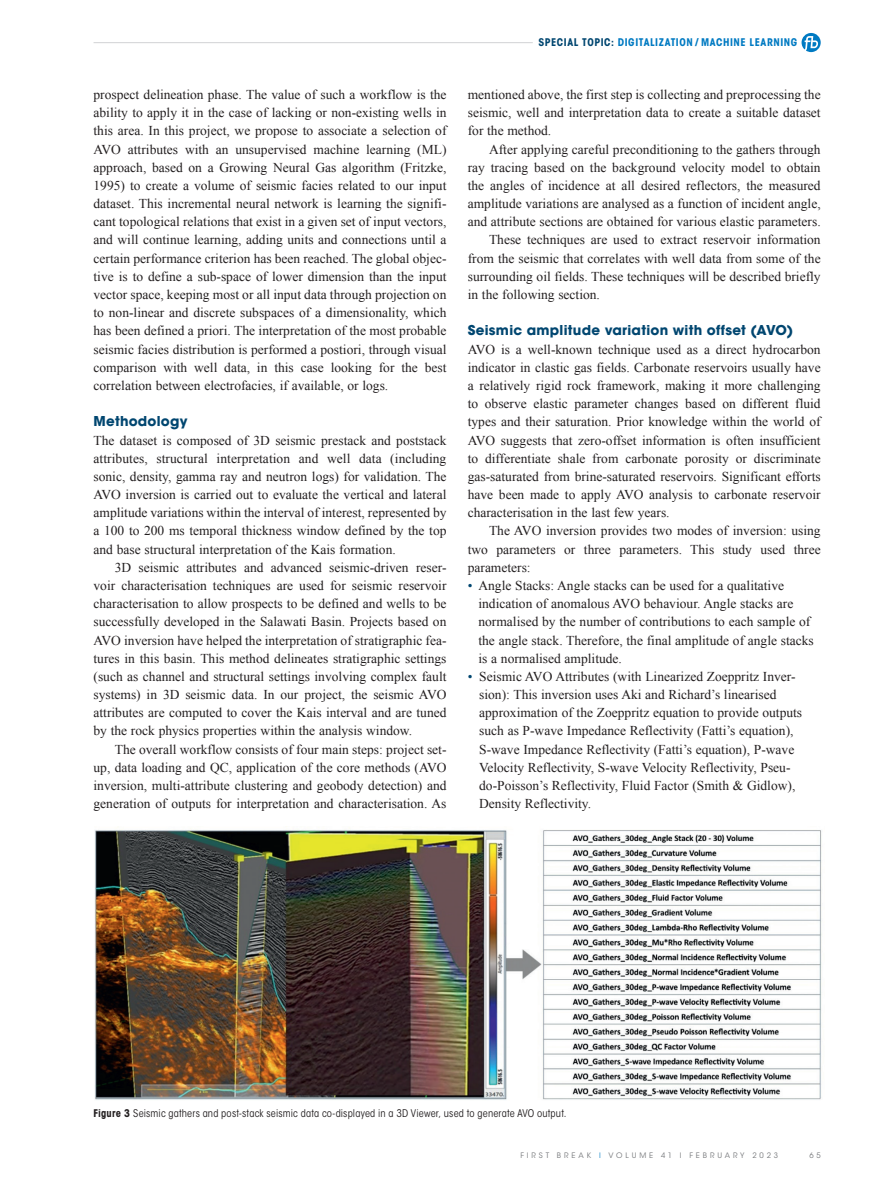
<style>
.page{position:relative;width:893px;height:1191px;background:#fff}
.page>*{position:absolute;margin:0;border:0;box-sizing:border-box;transform-origin:0 0}
._00-FB_BODY_indent{font:13.5px/18.1px "Times New Roman";color:#231f20;text-align:justify}
._00-FB_BODY{font:13.5px/18.1px "Times New Roman";color:#231f20;text-align:justify}
._00-FB_BODY_list{font:13.5px/18.1px "Times New Roman";color:#231f20}
._02-HEADER_2{font:700 13.5px "ITC Avant Garde Std";letter-spacing:.02em;color:#004670}
._06-CAPTION_black{font:condensed 10.5px "ITC Avant Garde Std";letter-spacing:.015em;color:#231f20}
.t1{font:700 condensed 10.5px "ITC Avant Garde Std";letter-spacing:.055em;color:#007ac2}
.t2{font:7.5px "ITC Avant Garde Std";letter-spacing:.385em;color:#787a7d}
.s1{color:#004670}
.s2{font-weight:700}
.s3{color:#1c8acb}
</style>
<div class="page">
<hr style="left:94px;top:42px;width:439px;height:1px;background:#d1d2d4">
<svg style="left:801px;top:33px;width:20px;height:19px"></svg>
<img style="left:95px;top:826px;width:727px;height:274px">
<p class="_00-FB_BODY_indent" style="left:94px;top:85px;width:354px">prospect delineation phase. The value of such a workflow is the ability to apply it in the case of lacking or non-existing wells in this area. In this project, we propose to associate a selection of AVO attributes with an unsupervised machine learning (ML) approach, based on a Growing Neural Gas algorithm (Fritzke, 1995) to create a volume of seismic facies related to our input dataset. This incremental neural network is learning the signifi&shy;cant topological relations that exist in a given set of input vectors, and will continue learning, adding units and connections until a certain performance criterion has been reached. The global objec&shy;tive is to define a sub-space of lower dimension than the input vector space, keeping most or all input data through projection on to non-linear and discrete subspaces of a dimensionality, which has been defined a priori. The interpretation of the most probable seismic facies distribution is performed a postiori, through visual comparison with well data, in this case looking for the best correlation between electrofacies, if available, or logs.</p>
<p class="_02-HEADER_2" style="left:94px;top:412px;width:95px">Methodology</p>
<p class="_00-FB_BODY" style="left:94px;top:431px;width:354px">The dataset is composed of 3D seismic prestack and poststack attributes, structural interpretation and well data (including sonic, density, gamma ray and neutron logs) for validation. The AVO inversion is carried out to evaluate the vertical and lateral amplitude variations within the interval of interest, represented by a 100 to 200 ms temporal thickness window defined by the top and base structural interpretation of the Kais formation.</p>
<p class="_00-FB_BODY_indent" style="left:94px;top:558px;width:354px;text-indent:21px">3D seismic attributes and advanced seismic-driven reser&shy;voir characterisation techniques are used for seismic reservoir characterisation to allow prospects to be defined and wells to be successfully developed in the Salawati Basin. Projects based on AVO inversion have helped the interpretation of stratigraphic fea&shy;tures in this basin. This method delineates stratigraphic settings (such as channel and structural settings involving complex fault systems) in 3D seismic data. In our project, the seismic AVO attributes are computed to cover the Kais interval and are tuned by the rock physics properties within the analysis window.</p>
<p class="_00-FB_BODY_indent" style="left:94px;top:740px;width:354px;text-indent:21px">The overall workflow consists of four main steps: project set&shy;up, data loading and QC, application of the core methods (AVO inversion, multi-attribute clustering and geobody detection) and generation of outputs for interpretation and characterisation. As</p>
<p class="t1" style="left:538px;top:36px;width:260px"><span class="s1">SPECIAL TOPIC:</span> DIGITALIZATION / MACHINE LEARNING</p>
<p class="_00-FB_BODY_indent" style="left:468px;top:85px;width:354px">mentioned above, the first step is collecting and preprocessing the seismic, well and interpretation data to create a suitable dataset for the method.</p>
<p class="_00-FB_BODY_indent" style="left:468px;top:140px;width:354px;text-indent:21px">After applying careful preconditioning to the gathers through ray tracing based on the background velocity model to obtain the angles of incidence at all desired reflectors, the measured amplitude variations are analysed as a function of incident angle, and attribute sections are obtained for various elastic parameters.</p>
<p class="_00-FB_BODY_indent" style="left:468px;top:231px;width:354px;text-indent:21px">These techniques are used to extract reservoir information from the seismic that correlates with well data from some of the surrounding oil fields. These techniques will be described briefly in the following section.</p>
<p class="_02-HEADER_2" style="left:468px;top:322px;width:327px">Seismic amplitude variation with offset (AVO)</p>
<p class="_00-FB_BODY" style="left:468px;top:340px;width:354px">AVO is a well-known technique used as a direct hydrocarbon indicator in clastic gas fields. Carbonate reservoirs usually have a relatively rigid rock framework, making it more challenging to observe elastic parameter changes based on different fluid types and their saturation. Prior knowledge within the world of AVO suggests that zero-offset information is often insufficient to differentiate shale from carbonate porosity or discriminate gas-saturated from brine-saturated reservoirs. Significant efforts have been made to apply AVO analysis to carbonate reservoir characterisation in the last few years.</p>
<p class="_00-FB_BODY_indent" style="left:468px;top:521px;width:354px;text-indent:21px">The AVO inversion provides two modes of inversion: using two parameters or three parameters. This study used three parameters:</p>
<p class="_00-FB_BODY_list" style="left:478px;top:576px;width:337px;text-indent:-11px"><span class="s1">•</span> Angle Stacks: Angle stacks can be used for a qualitative indication of anomalous AVO behaviour. Angle stacks are normalised by the number of contributions to each sample of the angle stack. Therefore, the final amplitude of angle stacks is a normalised amplitude.</p>
<p class="_00-FB_BODY_list" style="left:479px;top:667px;width:324px;text-indent:-11px"><span class="s1">•</span> Seismic AVO Attributes (with Linearized Zoeppritz Inver&shy;sion): This inversion uses Aki and Richard’s linearised approximation of the Zoeppritz equation to provide outputs such as P-wave Impedance Reflectivity (Fatti’s equation), S-wave Impedance Reflectivity (Fatti’s equation), P-wave Velocity Reflectivity, S-wave Velocity Reflectivity, Pseu&shy;do-Poisson’s Reflectivity, Fluid Factor (Smith &amp; Gidlow), Density Reflectivity.</p>
<p class="_06-CAPTION_black" style="left:94px;top:1107px;width:474px"><span class="s2">Figure 3</span> Seismic gathers and post-stack seismic data co-displayed in a 3D Viewer, used to generate AVO output.</p>
<p class="t2" style="left:520px;top:1151px;width:259px">FIRST BREAK <span class="s3">I</span> VOLUME 41 I FEBRUARY 2023</p>
<p class="t2" style="left:810px;top:1151px;width:13px">6 5</p>
</div>
